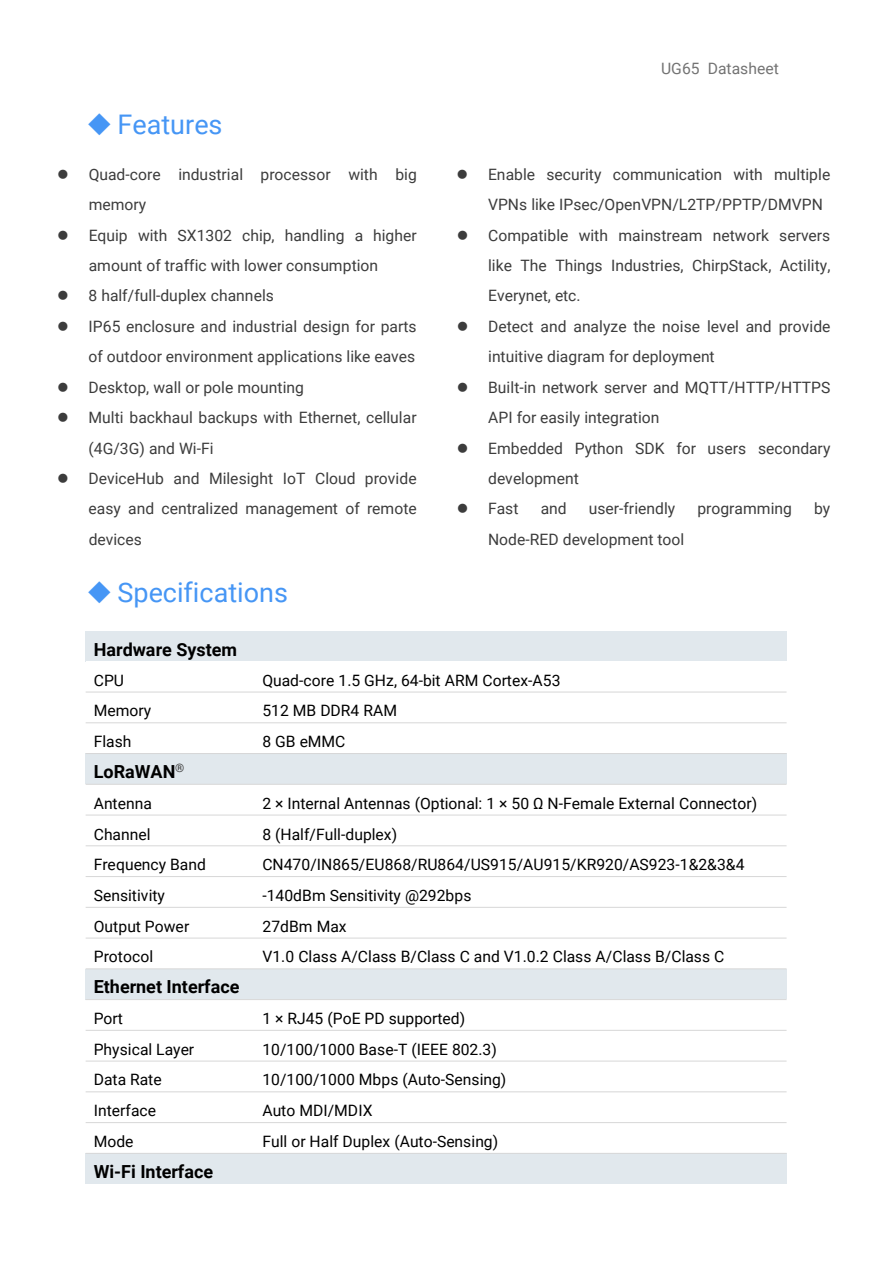
<style>
.page{position:relative;width:893px;height:1263px;background:#fff}
.page>*{position:absolute;margin:0;border:0;box-sizing:border-box;transform-origin:0 0}
.t1{font:27px "Roboto";color:#4696f5}
.t2{font:700 18px "Roboto";color:#000}
.t3{font:15.6px/30.5px "Roboto";color:#3c3c3c}
.t4{font:15.6px "Roboto";color:#000}
.t5{font:15.6px "Roboto";color:#737373}
</style>
<div class="page">
<div style="left:86px;top:632px;width:701px;height:30px;background:#e1e8ed"></div>
<div style="left:86px;top:754px;width:701px;height:30px;background:#e1e8ed"></div>
<div style="left:86px;top:969px;width:701px;height:30px;background:#e1e8ed"></div>
<div style="left:86px;top:1153px;width:701px;height:31px;background:#e1e8ed"></div>
<hr style="left:86px;top:692px;width:701px;height:1px;background:#d7d7d7">
<hr style="left:86px;top:722px;width:701px;height:1px;background:#d7d7d7">
<hr style="left:86px;top:753px;width:701px;height:1px;background:#d7d7d7">
<hr style="left:86px;top:784px;width:701px;height:1px;background:#d7d7d7">
<hr style="left:86px;top:815px;width:701px;height:1px;background:#d7d7d7">
<hr style="left:86px;top:845px;width:701px;height:1px;background:#d7d7d7">
<hr style="left:86px;top:876px;width:701px;height:1px;background:#d7d7d7">
<hr style="left:86px;top:907px;width:701px;height:1px;background:#d7d7d7">
<hr style="left:86px;top:938px;width:701px;height:1px;background:#d7d7d7">
<hr style="left:86px;top:968px;width:701px;height:1px;background:#d7d7d7">
<hr style="left:86px;top:999px;width:701px;height:1px;background:#d7d7d7">
<hr style="left:86px;top:1030px;width:701px;height:1px;background:#d7d7d7">
<hr style="left:86px;top:1061px;width:701px;height:1px;background:#d7d7d7">
<hr style="left:86px;top:1091px;width:701px;height:1px;background:#d7d7d7">
<hr style="left:86px;top:1122px;width:701px;height:1px;background:#d7d7d7">
<hr style="left:86px;top:1153px;width:701px;height:1px;background:#d7d7d7">
<h1 class="t1" style="left:86px;top:106px;width:138px">◆ Features</h1>
<p class="t3" style="left:89px;top:158px;width:330px;text-indent:-32px">● Quad-core industrial processor with big memory</p>
<p class="t3" style="left:57px;top:219px;width:361px;text-align:center">● Equip with SX1302 chip, handling a higher amount of traffic with lower consumption</p>
<p class="t3" style="left:57px;top:280px;width:218px">● 8 half/full-duplex channels</p>
<p class="t3" style="left:57px;top:310px;width:361px;text-align:right">● IP65 enclosure and industrial design for parts of outdoor environment applications like eaves</p>
<p class="t3" style="left:57px;top:371px;width:248px">● Desktop, wall or pole mounting</p>
<p class="t3" style="left:89px;top:402px;width:330px;text-indent:-31px">● Multi backhaul backups with Ethernet, cellular (4G/3G) and Wi-Fi</p>
<p class="t3" style="left:89px;top:463px;width:330px;text-align:justify;text-indent:-32px">● DeviceHub and Milesight IoT Cloud provide easy and centralized management of remote devices</p>
<h1 class="t1" style="left:86px;top:573px;width:204px">◆ Specifications</h1>
<p class="t5" style="left:661px;top:57px;width:119px">UG65 Datasheet</p>
<p class="t3" style="left:488px;top:158px;width:344px;text-indent:-32px">● Enable security communication with multiple<br>VPNs like IPsec/OpenVPN/L2TP/PPTP/DMVPN</p>
<p class="t3" style="left:488px;top:219px;width:344px;text-align:justify;text-indent:-31px">● Compatible with mainstream network servers like The Things Industries, ChirpStack, Actility, Everynet, etc.</p>
<p class="t3" style="left:488px;top:310px;width:344px;text-indent:-32px">● Detect and analyze the noise level and provide intuitive diagram for deployment</p>
<p class="t3" style="left:488px;top:371px;width:344px;text-indent:-31px">● Built-in network server and MQTT/HTTP/HTTPS<br>API for easily integration</p>
<p class="t3" style="left:488px;top:432px;width:344px;text-indent:-31px">● Embedded Python SDK for users secondary development</p>
<p class="t3" style="left:457px;top:493px;width:64px">● Fast</p>
<p class="t3" style="left:541px;top:493px;width:27px">and</p>
<p class="t3" style="left:589px;top:493px;width:88px">user-friendly</p>
<p class="t3" style="left:697px;top:493px;width:96px">programming</p>
<p class="t3" style="left:814px;top:493px;width:18px">by</p>
<p class="t3" style="left:488px;top:523px;width:198px">Node-RED development tool</p>
<p class="t2" style="left:94px;top:637px;width:145px">Hardware System</p>
<p class="t4" style="left:94px;top:669px;width:32px">CPU</p>
<p class="t4" style="left:262px;top:669px;width:300px">Quad-core 1.5 GHz, 64-bit ARM Cortex-A53</p>
<p class="t4" style="left:94px;top:700px;width:59px">Memory</p>
<p class="t4" style="left:262px;top:700px;width:136px">512 MB DDR4 RAM</p>
<p class="t4" style="left:94px;top:731px;width:39px">Flash</p>
<p class="t4" style="left:262px;top:731px;width:85px">8 GB eMMC</p>
<p class="t2" style="left:94px;top:759px;width:92px">LoRaWAN<sup>®</sup></p>
<p class="t4" style="left:94px;top:792px;width:60px">Antenna</p>
<p class="t4" style="left:262px;top:792px;width:496px">2 × Internal Antennas (Optional: 1 × 50 Ω N-Female External Connector)</p>
<p class="t4" style="left:94px;top:823px;width:58px">Channel</p>
<p class="t4" style="left:262px;top:823px;width:136px">8 (Half/Full-duplex)</p>
<p class="t4" style="left:94px;top:854px;width:114px">Frequency Band</p>
<p class="t4" style="left:262px;top:854px;width:484px">CN470/IN865/EU868/RU864/US915/AU915/KR920/AS923-1&amp;2&amp;3&amp;4</p>
<p class="t4" style="left:94px;top:884px;width:73px">Sensitivity</p>
<p class="t4" style="left:262px;top:884px;width:210px">-140dBm Sensitivity @292bps</p>
<p class="t4" style="left:94px;top:915px;width:97px">Output Power</p>
<p class="t4" style="left:263px;top:915px;width:86px">27dBm Max</p>
<p class="t4" style="left:94px;top:946px;width:61px">Protocol</p>
<p class="t4" style="left:263px;top:946px;width:463px">V1.0 Class A/Class B/Class C and V1.0.2 Class A/Class B/Class C</p>
<p class="t2" style="left:94px;top:974px;width:147px">Ethernet Interface</p>
<p class="t4" style="left:94px;top:1007px;width:31px">Port</p>
<p class="t4" style="left:262px;top:1007px;width:204px">1 × RJ45 (PoE PD supported)</p>
<p class="t4" style="left:94px;top:1038px;width:102px">Physical Layer</p>
<p class="t4" style="left:262px;top:1038px;width:236px">10/100/1000 Base-T (IEEE 802.3)</p>
<p class="t4" style="left:94px;top:1069px;width:70px">Data Rate</p>
<p class="t4" style="left:262px;top:1069px;width:245px">10/100/1000 Mbps (Auto-Sensing)</p>
<p class="t4" style="left:94px;top:1100px;width:64px">Interface</p>
<p class="t4" style="left:262px;top:1100px;width:112px">Auto MDI/MDIX</p>
<p class="t4" style="left:94px;top:1130px;width:41px">Mode</p>
<p class="t4" style="left:262px;top:1130px;width:237px">Full or Half Duplex (Auto-Sensing)</p>
<p class="t2" style="left:94px;top:1159px;width:121px">Wi-Fi Interface</p>
</div>
